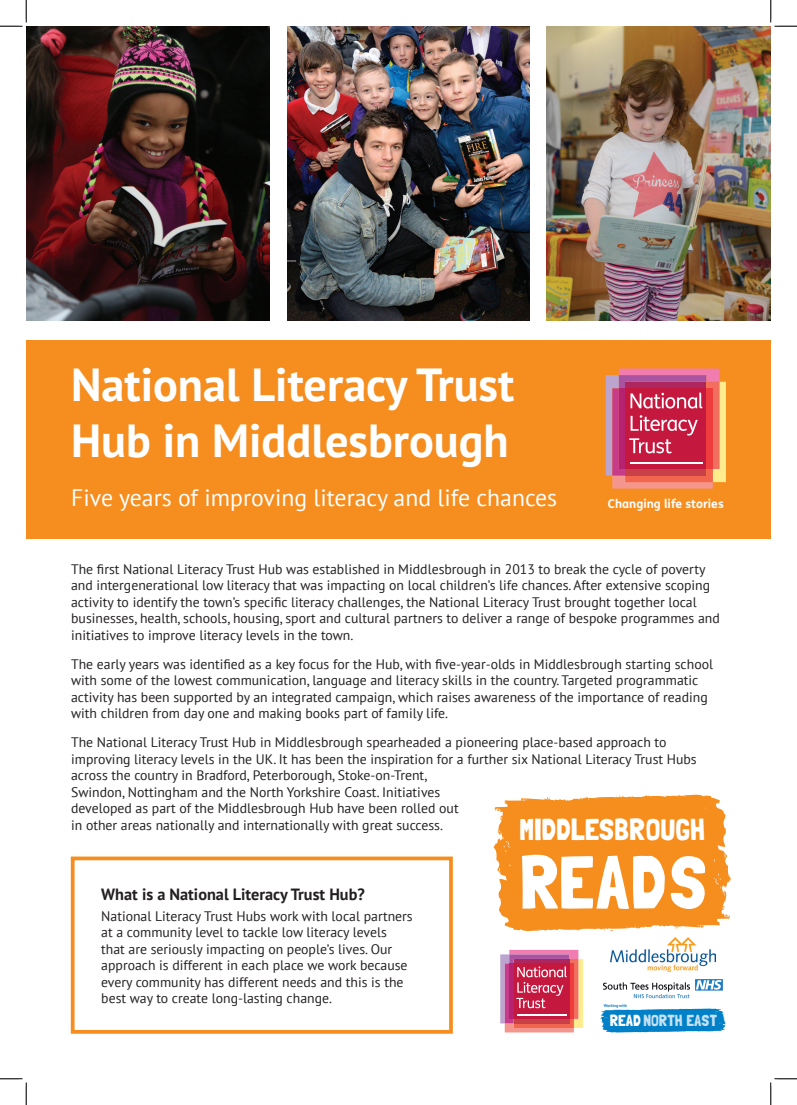
<style>
.page{position:relative;width:797px;height:1105px;background:#fff}
.page>*{position:absolute;margin:0;border:0;box-sizing:border-box;transform-origin:0 0}
.t1{font:75.12px "Londrina Solid";color:#fff}
.t2{font:700 46.25px "PT Sans";color:#fff}
.t3{font:30.38px "Londrina Solid";color:#fff}
.t4{font:23.75px "PT Sans";color:#fff}
.t5{font:700 16.25px "PT Sans";color:#231f20}
.t6{font:16px "Londrina Solid";color:#c3e1f3}
.t7{font:13.75px/16.5px "PT Sans";color:#231f20}
.t8{font:700 12.12px "FS Me";color:#fff}
.t9{font:700 4.12px "PT Sans";color:#127bc1}
.s1{color:#fff}
</style>
<div class="page">
<div style="left:26px;top:340px;width:744px;height:198px;background:#f58e1f"></div>
<svg style="left:493px;top:794px;width:237px;height:138px;background:#f69a36"></svg>
<svg style="left:500px;top:950px;width:83px;height:82px;background:#d45b73"></svg>
<hr style="left:517px;top:1014px;width:49px;height:1px;background:#fff">
<img style="left:604px;top:979px;width:118px;height:20px">
<img style="left:610px;top:937px;width:105px;height:35px">
<svg style="left:600px;top:1008px;width:126px;height:25px;background:#2592cf"></svg>
<img style="left:546px;top:26px;width:224px;height:295px">
<img style="left:26px;top:26px;width:243px;height:295px">
<img style="left:287px;top:26px;width:242px;height:295px">
<div style="left:71px;top:856px;width:382px;height:178px;border:4px solid #f58e1f"></div>
<svg style="left:605px;top:369px;width:121px;height:120px;background:#d4576b"></svg>
<hr style="left:630px;top:462px;width:72px;height:1px;background:#fff">
<svg style="left:0;top:0;width:27px;height:27px"></svg>
<svg style="left:0;top:1078px;width:27px;height:27px"></svg>
<svg style="left:770px;top:0;width:27px;height:27px"></svg>
<svg style="left:770px;top:1078px;width:27px;height:27px"></svg>
<p class="t2" style="left:71px;top:355px;width:444px">National Literacy Trust</p>
<p class="t2" style="left:71px;top:410px;width:439px">Hub in Middlesbrough</p>
<p class="t4" style="left:71px;top:482px;width:487px">Five years of improving literacy and life chances</p>
<p class="t8" style="left:608px;top:494px;width:117px">Changing life stories</p>
<p class="t7" style="left:71px;top:560px;width:650px">The first National Literacy Trust Hub was established in Middlesbrough in 2013 to break the cycle of poverty and intergenerational low literacy that was impacting on local children’s life chances. After extensive scoping activity to identify the town’s specific literacy challenges, the National Literacy Trust brought together local businesses, health, schools, housing, sport and cultural partners to deliver a range of bespoke programmes and initiatives to improve literacy levels in the town.</p>
<p class="t7" style="left:71px;top:655px;width:643px">The early years was identified as a key focus for the Hub, with five-year-olds in Middlesbrough starting school with some of the lowest communication, language and literacy skills in the country. Targeted programmatic activity has been supported by an integrated campaign, which raises awareness of the importance of reading with children from day one and making books part of family life.</p>
<p class="t7" style="left:71px;top:734px;width:627px">The National Literacy Trust Hub in Middlesbrough spearheaded a pioneering place-based approach to improving literacy levels in the UK. It has been the inspiration for a further six National Literacy Trust Hubs across the country in Bradford, Peterborough, Stoke-on-Trent,<br>Swindon, Nottingham and the North Yorkshire Coast. Initiatives<br>developed as part of the Middlesbrough Hub have been rolled out<br>in other areas nationally and internationally with great success.</p>
<p class="t3" style="left:519px;top:812px;width:187px">MIDDLESBROUGH</p>
<p class="t1" style="left:519px;top:838px;width:190px">READS</p>
<p class="t5" style="left:101px;top:883px;width:265px">What is a National Literacy Trust Hub?</p>
<p class="t7" style="left:101px;top:907px;width:313px">National Literacy Trust Hubs work with local partners at a community level to tackle low literacy levels that are seriously impacting on people’s lives. Our approach is different in each place we work because every community has different needs and this is the best way to create long-lasting change.</p>
<p class="t9" style="left:603px;top:1003px;width:25px">Working with</p>
<p class="t6" style="left:609px;top:1011px;width:109px"><span class="s1">READ</span> NORTH EAST</p>
</div>
